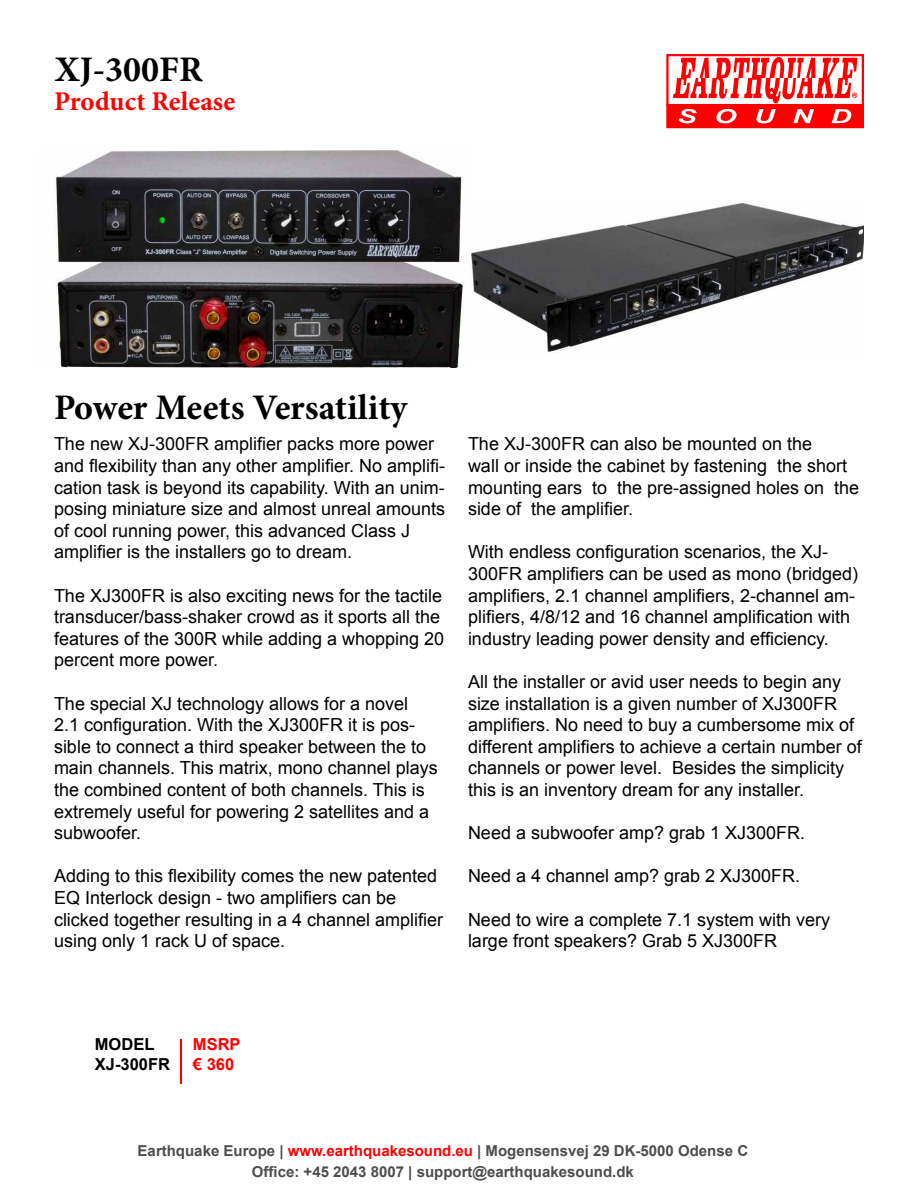
<style>
.page{position:relative;width:918px;height:1188px;background:#fff}
.page>*{position:absolute;margin:0;border:0;box-sizing:border-box;transform-origin:0 0}
.t1{font:700 36px "Minion Pro";color:#000}
.t2{font:700 27px "Minion Pro";letter-spacing:.005em;color:#f00}
.t3{font:18px/21.6px "Arial";color:#000}
.t4{font:700 16.5px/19.8px "Arial";color:#000}
.t5{font:700 16.5px/19.8px "Arial";color:#f00}
.t6{font:700 15px/21px "Arial";color:#4d4d4d;text-align:center}
.s1{color:#f00}
</style>
<div class="page">
<img style="left:54px;top:150px;width:409px;height:217px">
<img style="left:471px;top:203px;width:393px;height:149px">
<div style="left:666px;top:104px;width:198px;height:24px;background:#f00"></div>
<div style="left:666px;top:54px;width:198px;height:52px;background:#fff;border:2px solid #f00"></div>
<svg style="left:673px;top:56px;width:185px;height:67px"></svg>
<hr style="left:181px;top:1040px;width:1px;height:44px;background:#f00">
<h1 class="t1" style="left:55px;top:44px;width:150px">XJ-300FR</h1>
<h2 class="t2" style="left:54px;top:83px;width:183px">Product Release</h2>
<h1 class="t1" style="left:54px;top:383px;width:355px">Power Meets Versatility</h1>
<p class="t3" style="left:54px;top:433px;width:393px">The new XJ-300FR amplifier packs more power and flexibility than any other amplifier. No amplifi&shy;cation task is beyond its capability. With an unim&shy;posing miniature size and almost unreal amounts of cool running power, this advanced Class J amplifier is the installers go to dream.</p>
<p class="t3" style="left:54px;top:584px;width:392px">The XJ300FR is also exciting news for the tactile transducer/bass-shaker crowd as it sports all the features of the 300R while adding a whopping 20 percent more power.</p>
<p class="t3" style="left:54px;top:692px;width:385px">The special XJ technology allows for a novel<br>2.1 configuration. With the XJ300FR it is pos&shy;sible to connect a third speaker between the to main channels. This matrix, mono channel plays the combined content of both channels. This is extremely useful for powering 2 satellites and a subwoofer.</p>
<p class="t3" style="left:54px;top:865px;width:391px">Adding to this flexibility comes the new patented EQ Interlock design - two amplifiers can be clicked together resulting in a 4 channel amplifier using only 1 rack U of space.</p>
<p class="t3" style="left:468px;top:433px;width:393px">The XJ-300FR can also be mounted on the<br>wall or inside the cabinet by fastening the short mounting ears to the pre-assigned holes on the side of the amplifier.</p>
<p class="t3" style="left:468px;top:541px;width:392px">With endless configuration scenarios, the XJ-300FR amplifiers can be used as mono (bridged) amplifiers, 2.1 channel amplifiers, 2-channel am&shy;plifiers, 4/8/12 and 16 channel amplification with industry leading power density and efficiency.</p>
<p class="t3" style="left:468px;top:671px;width:395px">All the installer or avid user needs to begin any size installation is a given number of XJ300FR amplifiers. No need to buy a cumbersome mix of different amplifiers to achieve a certain number of channels or power level. Besides the simplicity this is an inventory dream for any installer.</p>
<p class="t3" style="left:468px;top:822px;width:339px">Need a subwoofer amp? grab 1 XJ300FR.</p>
<p class="t3" style="left:468px;top:865px;width:334px">Need a 4 channel amp? grab 2 XJ300FR.</p>
<p class="t3" style="left:468px;top:908px;width:364px">Need to wire a complete 7.1 system with very large front speakers? Grab 5 XJ300FR</p>
<p class="t4" style="left:95px;top:1034px;width:77px">MODEL<br>XJ-300FR</p>
<p class="t5" style="left:193px;top:1034px;width:49px">MSRP € 360</p>
<p class="t6" style="left:138px;top:1141px;width:612px">Earthquake Europe | <span class="s1">www.earthquakesound.eu</span> | Mogensensvej 29 DK-5000 Odense C<br>Office: +45 2043 8007 | support@earthquakesound.dk</p>
</div>
